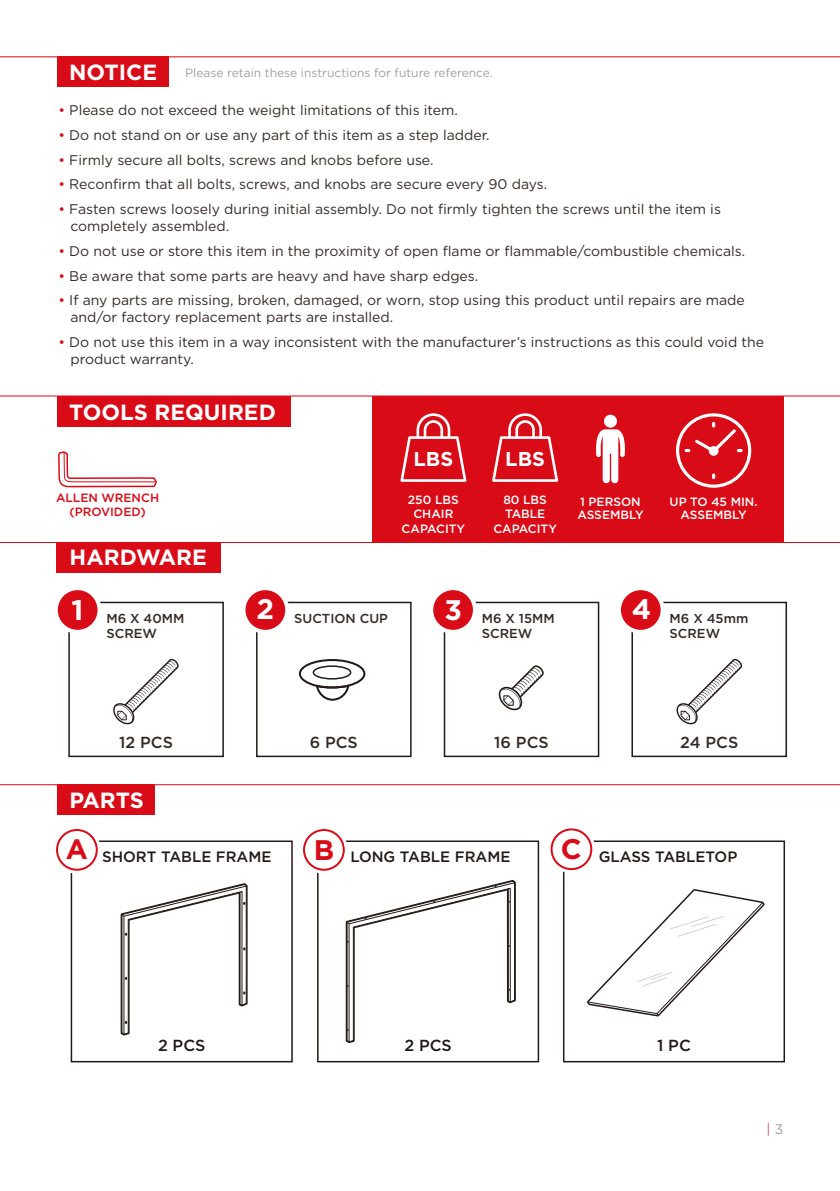
<style>
.page{position:relative;width:840px;height:1191px;background:#fff}
.page>*{position:absolute;margin:0;border:0;box-sizing:border-box;transform-origin:0 0}
.t1{font:700 28.2px "Gotham";color:#fff}
.t2{font:700 22px "Gotham";color:#fff}
.t3{font:700 20px "Gotham";color:#fff}
.t4{font:500 16px "Gotham";color:#362924}
.t5{font:500 16px "Gotham";color:#231916}
.t6{font:500 15px "Gotham";color:#231916}
.t7{font:14px/16.8px "Gotham";color:#362924}
.t8{font:300 13.8px "Gotham";color:#d90b17}
.t9{font:500 13px/15.6px "Gotham";color:#362924}
.t10{font:500 12px/14.4px "Gotham";color:#fff;text-align:center}
.t11{font:12px "Gotham";color:#9fa0a0}
.t12{font:500 12px/14.4px "Gotham";color:#d90b17;text-align:center}
.s1{color:#d90b17}
.s2{font-weight:400;color:#9fa0a0}
</style>
<div class="page">
<div style="left:58px;top:784px;width:97px;height:31px;background:#d90b17"></div>
<hr style="left:0;top:784px;width:839px;height:1px;background:#d90b17">
<div style="left:71px;top:840px;width:221px;height:222px;border:2px solid #231916"></div>
<svg style="left:56px;top:829px;width:45px;height:44px"></svg>
<div style="left:56px;top:829px;width:42px;height:41px;border:2px solid #d90b17;border-radius:50%"></div>
<div style="left:317px;top:840px;width:222px;height:222px;border:2px solid #231916"></div>
<svg style="left:303px;top:829px;width:44px;height:44px"></svg>
<div style="left:303px;top:829px;width:41px;height:41px;border:2px solid #d90b17;border-radius:50%"></div>
<div style="left:562px;top:840px;width:222px;height:222px;border:2px solid #231916"></div>
<svg style="left:553px;top:830px;width:42px;height:43px"></svg>
<div style="left:550px;top:828px;width:42px;height:42px;border:2px solid #d90b17;border-radius:50%"></div>
<div style="left:57px;top:542px;width:164px;height:30px;background:#d90b17"></div>
<hr style="left:0;top:542px;width:839px;height:1px;background:#d90b17">
<div style="left:631px;top:601px;width:155px;height:156px;border:2px solid #231916"></div>
<svg style="left:620px;top:590px;width:44px;height:44px"></svg>
<svg style="left:676px;top:658px;width:66px;height:67px"></svg>
<div style="left:57px;top:396px;width:233px;height:31px;background:#d90b17"></div>
<hr style="left:0;top:395px;width:839px;height:1px;background:#d90b17">
<div style="left:57px;top:57px;width:112px;height:30px;background:#d90b17"></div>
<hr style="left:0;top:56px;width:839px;height:1px;background:#d90b17">
<div style="left:372px;top:396px;width:411px;height:146px;background:#d90b17"></div>
<svg style="left:596px;top:414px;width:28px;height:69px"></svg>
<svg style="left:676px;top:413px;width:74px;height:75px"></svg>
<svg style="left:492px;top:413px;width:66px;height:69px"></svg>
<svg style="left:400px;top:413px;width:66px;height:69px"></svg>
<div style="left:256px;top:601px;width:155px;height:156px;border:2px solid #231916"></div>
<svg style="left:245px;top:590px;width:44px;height:44px"></svg>
<svg style="left:298px;top:659px;width:68px;height:42px"></svg>
<div style="left:312px;top:665px;width:39px;height:14px;border:2px solid #231916;border-radius:50%"></div>
<div style="left:443px;top:601px;width:156px;height:156px;border:2px solid #231916"></div>
<svg style="left:433px;top:590px;width:43px;height:44px"></svg>
<svg style="left:498px;top:665px;width:46px;height:46px"></svg>
<div style="left:68px;top:601px;width:156px;height:156px;border:2px solid #231916"></div>
<svg style="left:56px;top:451px;width:125px;height:275px"></svg>
<svg style="left:587px;top:889px;width:177px;height:127px"></svg>
<svg style="left:120px;top:883px;width:127px;height:152px"></svg>
<svg style="left:345px;top:880px;width:170px;height:163px"></svg>
<h2 class="t2" style="left:69px;top:58px;width:90px">NOTICE</h2>
<p class="t11" style="left:185px;top:65px;width:309px">Please retain these instructions for future reference.</p>
<p class="t7" style="left:58px;top:101px;width:401px"><span class="s1">•</span> Please do not exceed the weight limitations of this item.</p>
<p class="t7" style="left:58px;top:126px;width:432px"><span class="s1">•</span> Do not stand on or use any part of this item as a step ladder.</p>
<p class="t7" style="left:58px;top:151px;width:376px"><span class="s1">•</span> Firmly secure all bolts, screws and knobs before use.</p>
<p class="t7" style="left:58px;top:176px;width:490px"><span class="s1">•</span> Reconfirm that all bolts, screws, and knobs are secure every 90 days.</p>
<p class="t7" style="left:70px;top:200px;width:651px;text-indent:-12px"><span class="s1">•</span> Fasten screws loosely during initial assembly. Do not firmly tighten the screws until the item is completely assembled.</p>
<p class="t7" style="left:58px;top:242px;width:688px"><span class="s1">•</span> Do not use or store this item in the proximity of open flame or flammable/combustible chemicals.</p>
<p class="t7" style="left:58px;top:267px;width:421px"><span class="s1">•</span> Be aware that some parts are heavy and have sharp edges.</p>
<p class="t7" style="left:70px;top:292px;width:675px;text-indent:-12px"><span class="s1">•</span> If any parts are missing, broken, damaged, or worn, stop using this product until repairs are made and/or factory replacement parts are installed.</p>
<p class="t7" style="left:70px;top:333px;width:694px;text-indent:-12px"><span class="s1">•</span> Do not use this item in a way inconsistent with the manufacturer’s instructions as this could void the product warranty.</p>
<h2 class="t2" style="left:69px;top:397px;width:208px">TOOLS REQUIRED</h2>
<p class="t12" style="left:56px;top:490px;width:105px">ALLEN WRENCH (PROVIDED)</p>
<h2 class="t2" style="left:70px;top:543px;width:139px">HARDWARE</h2>
<h1 class="t1" style="left:71px;top:591px;width:13px">1</h1>
<p class="t9" style="left:106px;top:610px;width:79px">M6 X 40MM<br>SCREW</p>
<p class="t9" style="left:256px;top:610px;width:133px"><sup>2</sup> SUCTION CUP</p>
<h3 class="t3" style="left:413px;top:446px;width:41px">LBS</h3>
<p class="t10" style="left:401px;top:492px;width:65px">250 LBS<br>CHAIR<br>CAPACITY</p>
<h1 class="t1" style="left:444px;top:591px;width:19px">3</h1>
<h3 class="t3" style="left:505px;top:446px;width:41px">LBS</h3>
<p class="t10" style="left:493px;top:492px;width:65px">80 LBS<br>TABLE<br>CAPACITY</p>
<p class="t9" style="left:481px;top:610px;width:74px">M6 X 15MM<br>SCREW</p>
<p class="t10" style="left:577px;top:495px;width:68px;line-height:13px;text-align:left">1 PERSON<br>ASSEMBLY</p>
<p class="t10" style="left:669px;top:495px;width:89px;line-height:13px">UP TO 45 MIN.<br>ASSEMBLY</p>
<h1 class="t1" style="left:631px;top:590px;width:21px">4</h1>
<p class="t9" style="left:669px;top:610px;width:80px">M6 X 45mm<br>SCREW</p>
<p class="t4" style="left:119px;top:732px;width:55px">12 PCS</p>
<h2 class="t2" style="left:69px;top:785px;width:76px">PARTS</h2>
<p class="t4" style="left:309px;top:732px;width:50px">6 PCS</p>
<p class="t4" style="left:494px;top:732px;width:56px">16 PCS</p>
<p class="t4" style="left:679px;top:732px;width:59px">24 PCS</p>
<p class="t6" style="left:66px;top:847px;width:207px"><sup>A</sup> SHORT TABLE FRAME</p>
<p class="t6" style="left:313px;top:847px;width:198px"><sup>B</sup> LONG TABLE FRAME</p>
<p class="t6" style="left:560px;top:847px;width:178px"><sup>C</sup> GLASS TABLETOP</p>
<p class="t5" style="left:158px;top:1035px;width:49px">2 PCS</p>
<p class="t5" style="left:404px;top:1035px;width:49px">2 PCS</p>
<p class="t5" style="left:656px;top:1035px;width:35px">1 PC</p>
<p class="t8" style="left:766px;top:1119px;width:18px">| <span class="s2">3</span></p>
</div>
